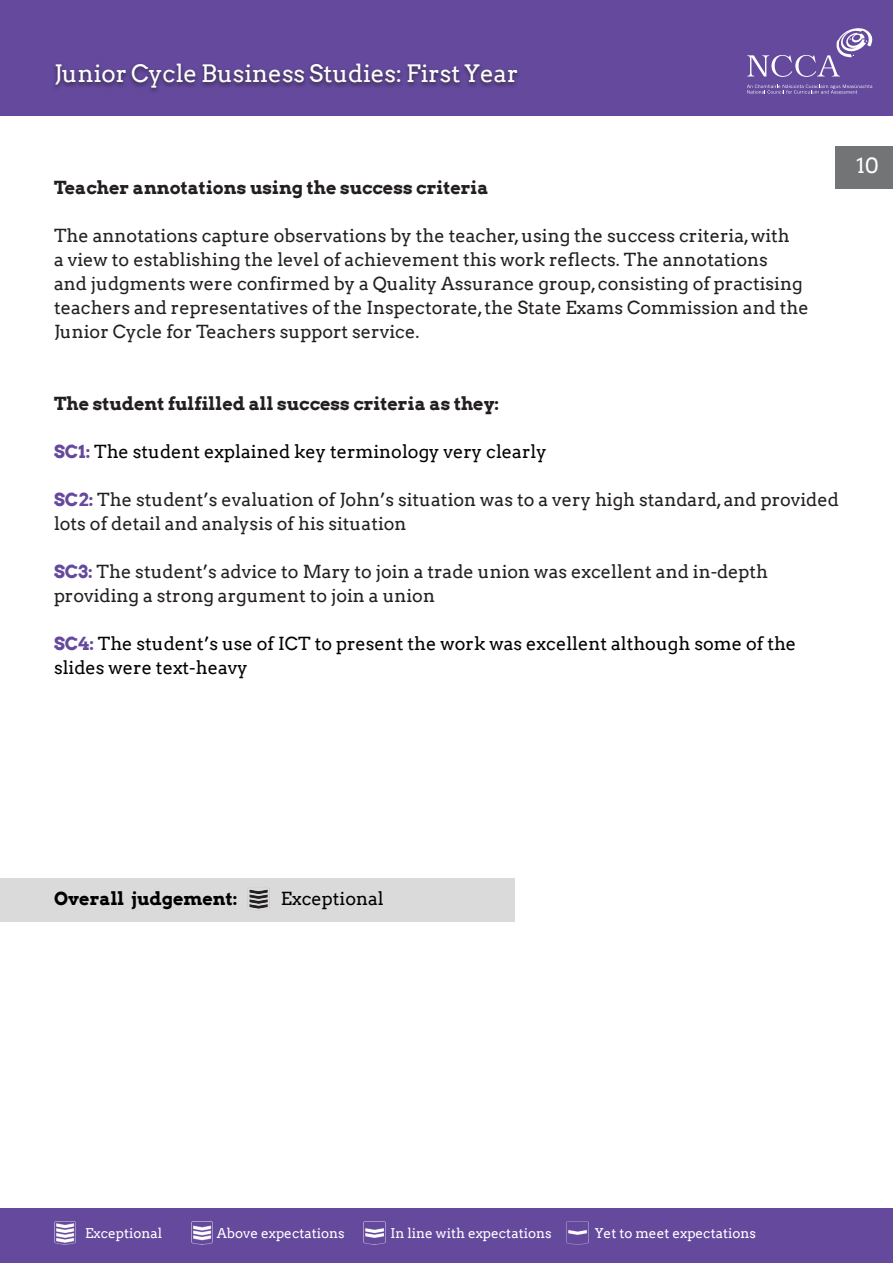
<style>
.page{position:relative;width:893px;height:1263px;background:#fff}
.page>*{position:absolute;margin:0;border:0;box-sizing:border-box;transform-origin:0 0}
.t1{font:24px "Arvo";color:#fff}
.t2{font:21px "Arvo";color:#fff}
.t3{font:18px/24px "Arvo";color:#231f20}
.t4{font:18px/24px "Arvo";color:#000}
.t5{font:700 18px "Arvo";color:#231f20}
.t6{font:700 18px "Arvo";color:#000001}
.t7{font:18px "Arvo";color:#000001}
.t8{font:13.5px "Arvo";color:#fff}
.s1{font-weight:700;color:#64499d}
</style>
<div class="page">
<div style="left:836px;top:147px;width:57px;height:42px;background:#727475"></div>
<div style="left:0;top:0;width:893px;height:116px;background:#64499d"></div>
<div style="left:51px;top:61px;width:470px;height:32px;background:#231f20;opacity:.73"></div>
<svg style="left:747px;top:85px;width:125px;height:9px"></svg>
<svg style="left:747px;top:28px;width:125px;height:49px"></svg>
<div style="left:0;top:1209px;width:893px;height:54px;background:#64499d"></div>
<img style="left:54px;top:1221px;width:22px;height:24px">
<img style="left:191px;top:1221px;width:22px;height:24px">
<img style="left:364px;top:1221px;width:21px;height:24px">
<div style="left:0;top:878px;width:514px;height:43px;background:#dadada"></div>
<img style="left:249px;top:889px;width:19px;height:20px">
<img style="left:567px;top:1221px;width:21px;height:24px">
<p class="t1" style="left:54px;top:59px;width:466px">Junior Cycle Business Studies: First Year</p>
<p class="t5" style="left:54px;top:176px;width:436px">Teacher annotations using the success criteria</p>
<p class="t3" style="left:54px;top:223px;width:756px">The annotations capture observations by the teacher, using the success criteria, with<br>a view to establishing the level of achievement this work reflects. The annotations<br>and judgments were confirmed by a Quality Assurance group, consisting of practising teachers and representatives of the Inspectorate, the State Exams Commission and the Junior Cycle for Teachers support service.</p>
<p class="t2" style="left:856px;top:153px;width:24px">10</p>
<p class="t5" style="left:54px;top:392px;width:447px">The student fulfilled all success criteria as they:</p>
<p class="t4" style="left:54px;top:439px;width:494px"><span class="s1">SC1:</span> The student explained key terminology very clearly</p>
<p class="t3" style="left:54px;top:487px;width:786px"><span class="s1">SC2:</span> The student’s evaluation of John’s situation was to a very high standard, and provided lots of detail and analysis of his situation</p>
<p class="t3" style="left:54px;top:559px;width:716px"><span class="s1">SC3:</span> The student’s advice to Mary to join a trade union was excellent and in-depth providing a strong argument to join a union</p>
<p class="t4" style="left:54px;top:631px;width:744px"><span class="s1">SC4:</span> The student’s use of ICT to present the work was excellent although some of the slides were text-heavy</p>
<p class="t6" style="left:54px;top:887px;width:185px">Overall judgement:</p>
<p class="t7" style="left:281px;top:887px;width:104px">Exceptional</p>
<p class="t8" style="left:85px;top:1225px;width:79px">Exceptional</p>
<p class="t8" style="left:217px;top:1225px;width:130px">Above expectations</p>
<p class="t8" style="left:390px;top:1225px;width:163px">In line with expectations</p>
<p class="t8" style="left:595px;top:1225px;width:163px">Yet to meet expectations</p>
</div>
